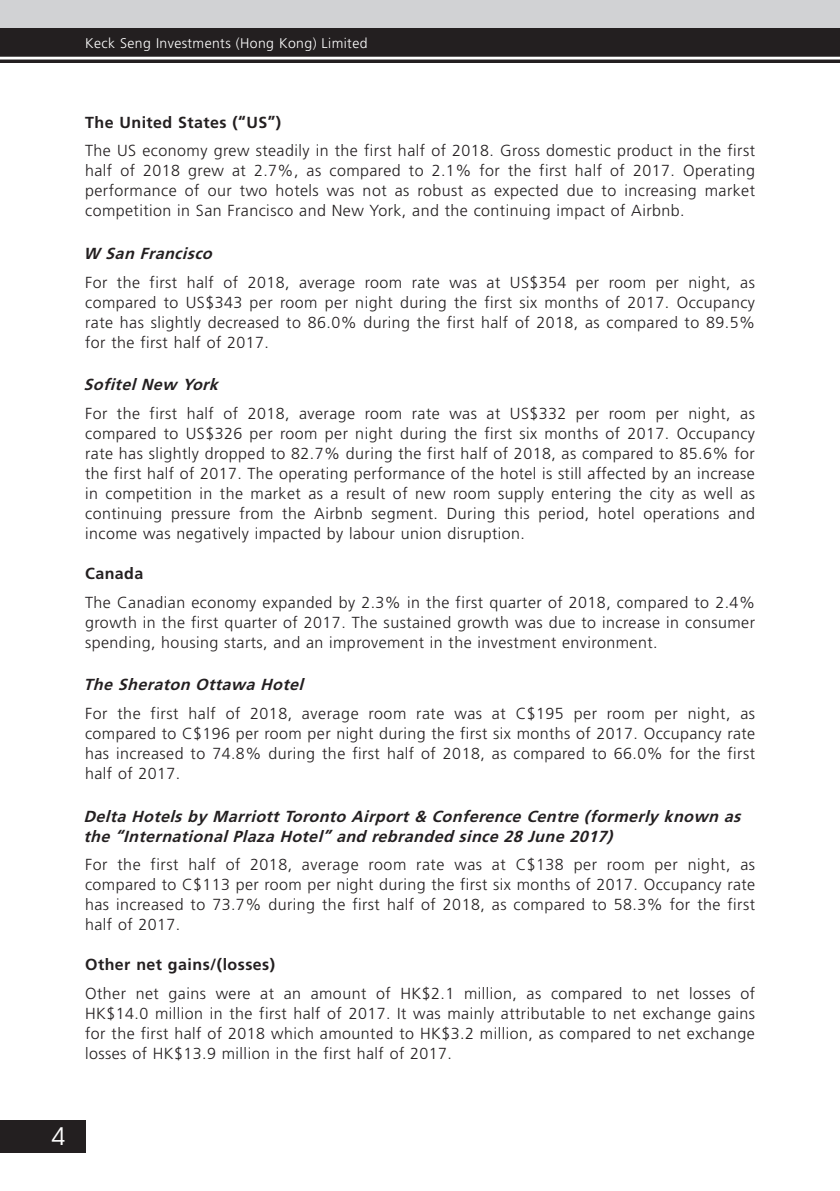
<style>
.page{position:relative;width:840px;height:1191px;background:#fff}
.page>*{position:absolute;margin:0;border:0;box-sizing:border-box;transform-origin:0 0}
.t1{font:24px "ITC Avant Garde Std";color:#fff}
.Body_Text{font:300 16px/20px "Frutiger LT Std";letter-spacing:.03em;color:#231f20;text-align:justify}
.Heading_3{font:italic 700 16px/20px "Frutiger LT Std";color:#231f20}
.Heading_2{font:700 16px "Frutiger LT Std";letter-spacing:.03em;color:#231f20}
.t2{font:300 14px "Frutiger LT Std";letter-spacing:.03em;color:#fff}
</style>
<div class="page">
<div style="left:0;top:0;width:839px;height:42px;background:#d1d2d4"></div>
<div style="left:0;top:28px;width:839px;height:34px;background:#231f20"></div>
<hr style="left:0;top:57px;width:839px;height:2px;background:#fff">
<div style="left:0;top:1120px;width:85px;height:32px;background:#231f20"></div>
<p class="t2" style="left:85px;top:35px;width:284px">Keck Seng Investments (Hong Kong) Limited</p>
<p class="Heading_2" style="left:85px;top:113px;width:197px">The United States (“US”)</p>
<p class="Body_Text" style="left:85px;top:141px;width:671px">The US economy grew steadily in the first half of 2018. Gross domestic product in the first half of 2018 grew at 2.7%, as compared to 2.1% for the first half of 2017. Operating performance of our two hotels was not as robust as expected due to increasing market competition in San Francisco and New York, and the continuing impact of Airbnb.</p>
<p class="Heading_3" style="left:83px;top:244px;width:135px">W San Francisco</p>
<p class="Body_Text" style="left:85px;top:272px;width:671px">For the first half of 2018, average room rate was at US$354 per room per night, as compared to US$343 per room per night during the first six months of 2017. Occupancy rate has slightly decreased to 86.0% during the first half of 2018, as compared to 89.5% for the first half of 2017.</p>
<p class="Heading_3" style="left:83px;top:375px;width:141px">SofitelNew York</p>
<p class="Body_Text" style="left:85px;top:404px;width:671px">For the first half of 2018, average room rate was at US$332 per room per night, as compared to US$326 per room per night during the first six months of 2017. Occupancy rate has slightly dropped to 82.7% during the first half of 2018, as compared to 85.6% for the first half of 2017. The operating performance of the hotel is still affected by an increase in competition in the market as a result of new room supply entering the city as well as continuing pressure from the Airbnb segment. During this period, hotel operations and income was negatively impacted by labour union disruption.</p>
<p class="Heading_2" style="left:85px;top:564px;width:60px">Canada</p>
<p class="Body_Text" style="left:85px;top:592px;width:671px">The Canadian economy expanded by 2.3% in the first quarter of 2018, compared to 2.4% growth in the first quarter of 2017. The sustained growth was due to increase in consumer spending, housing starts, and an improvement in the investment environment.</p>
<p class="Heading_3" style="left:83px;top:675px;width:226px">The Sheraton Ottawa Hotel</p>
<p class="Body_Text" style="left:85px;top:703px;width:671px">For the first half of 2018, average room rate was at C$195 per room per night, as compared to C$196 per room per night during the first six months of 2017. Occupancy rate has increased to 74.8% during the first half of 2018, as compared to 66.0% for the first half of 2017.</p>
<p class="Heading_3" style="left:83px;top:806px;width:663px">Delta Hotelsby MarriottToronto Airport&amp; Conference Centre (formerly known as the “InternationalPlaza Hotel”and rebranded since 28 June 2017)</p>
<p class="Body_Text" style="left:85px;top:855px;width:671px">For the first half of 2018, average room rate was at C$138 per room per night, as compared to C$113 per room per night during the first six months of 2017. Occupancy rate has increased to 73.7% during the first half of 2018, as compared to 58.3% for the first half of 2017.</p>
<p class="Heading_2" style="left:85px;top:955px;width:191px">Other net gains/(losses)</p>
<p class="Body_Text" style="left:85px;top:983px;width:671px">Other net gains were at an amount of HK$2.1 million, as compared to net losses of HK$14.0 million in the first half of 2017. It was mainly attributable to net exchange gains for the first half of 2018 which amounted to HK$3.2 million, as compared to net exchange losses of HK$13.9 million in the first half of 2017.</p>
<h1 class="t1" style="left:52px;top:1121px;width:15px">4</h1>
</div>
